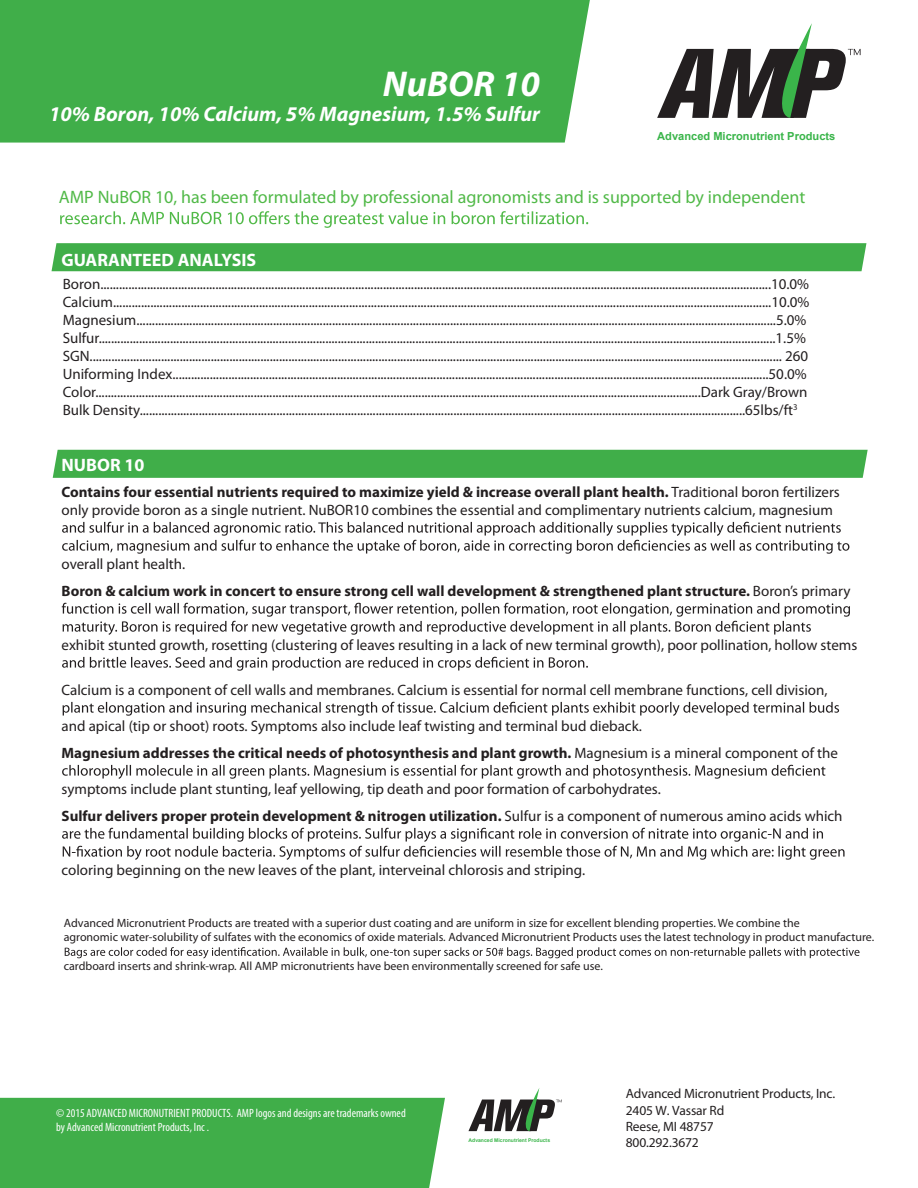
<style>
.page{position:relative;width:918px;height:1188px;background:#fff}
.page>*{position:absolute;margin:0;border:0;box-sizing:border-box;transform-origin:0 0}
.t1{font:italic 700 36px "Myriad Pro";color:#fff}
.t2{font:italic 700 21px "Myriad Pro";color:#fff}
.t3{font:18px "Myriad Pro";color:#51b948}
.t4{font:700 18px "Myriad Pro";color:#fff}
.t5{font:15px/18px "Myriad Pro";color:#231f20}
.t6{font:700 15px/27px "Myriad Pro";color:#231f20}
.t7{font:13.5px/16.2px "Myriad Pro";letter-spacing:-.01em;color:#231f20}
.t8{font:12px/14.4px "Myriad Pro";color:#231f20}
.t9{font:condensed 12px/14.4px "Myriad Pro";color:#fff}
.t10{font:300 12px/14.4px "Myriad Pro";color:#fff}
.t11{font:700 11.1px "Arial";color:#3ab54a}
.t12{font:700 5.1px "Arial";color:#3ab54a}
.s1{font-weight:700}
.s2{font-weight:400}
</style>
<div class="page">
<div style="left:0;top:0;width:590px;height:143px;background:#40ae49"></div>
<svg style="left:657px;top:23px;width:204px;height:95px"></svg>
<svg style="left:60px;top:211px;width:528px;height:17px"></svg>
<div style="left:52px;top:243px;width:814px;height:28px;background:#40ae49"></div>
<svg style="left:65px;top:947px;width:795px;height:11px"></svg>
<div style="left:53px;top:450px;width:815px;height:28px;background:#40ae49"></div>
<svg style="left:62px;top:522px;width:787px;height:32px"></svg>
<svg style="left:62px;top:603px;width:788px;height:32px"></svg>
<svg style="left:62px;top:657px;width:526px;height:14px"></svg>
<svg style="left:63px;top:702px;width:776px;height:14px"></svg>
<svg style="left:62px;top:765px;width:763px;height:14px"></svg>
<svg style="left:62px;top:828px;width:783px;height:32px"></svg>
<div style="left:0;top:1098px;width:445px;height:90px;background:#40ae49"></div>
<svg style="left:468px;top:1088px;width:94px;height:43px"></svg>
<h1 class="t1" style="left:383px;top:61px;width:159px">NuBOR 10</h1>
<h2 class="t2" style="left:49px;top:101px;width:492px">10% Boron, 10% Calcium, 5% Magnesium, 1.5% Sulfur</h2>
<p class="t11" style="left:657px;top:129px;width:180px">Advanced Micronutrient Products</p>
<p class="t3" style="left:59px;top:185px;width:748px">AMP NuBOR 10, has been formulated by professional agronomists and is supported by independent</p>
<p class="t4" style="left:62px;top:248px;width:196px">GUARANTEED ANALYSIS</p>
<p class="t5" style="left:63px;top:275px;width:748px">Boron........................................................................................................................................................................................................................10.0% Calcium....................................................................................................................................................................................................................10.0% Magnesium..............................................................................................................................................................................................................5.0% Sulfur..........................................................................................................................................................................................................................1.5% SGN............................................................................................................................................................................................................................... 260<br>Uniforming Index................................................................................................................................................................................................50.0% Color...................................................................................................................................................................................................Dark Gray/Brown Bulk Density...................................................................................................................................................................................................65lbs/ft<sup>3</sup></p>
<p class="t4" style="left:62px;top:453px;width:84px">NUBOR 10</p>
<p class="t5" style="left:62px;top:482px;width:780px"><span class="s1">Contains four essential nutrients required to maximize yield &amp; increase overall plant health.</span> Traditional boron fertilizers only provide boron as a single nutrient. NuBOR10 combines the essential and complimentary nutrients calcium, magnesium</p>
<p class="t6" style="left:62px;top:550px;width:790px"><span class="s2">overall plant health.<br></span>Boron &amp; calcium work in concert to ensure strong cell wall development &amp; strengthened plant structure. <span class="s2">Boron’s primary</span></p>
<p class="t5" style="left:62px;top:635px;width:797px">exhibit stunted growth, rosetting (clustering of leaves resulting in a lack of new terminal growth), poor pollination, hollow stems</p>
<p class="t5" style="left:62px;top:680px;width:768px">Calcium is a component of cell walls and membranes. Calcium is essential for normal cell membrane functions, cell division,</p>
<p class="t5" style="left:62px;top:712px;width:778px;line-height:27px">and apical (tip or shoot) roots. Symptoms also include leaf twisting and terminal bud dieback.<br><span class="s1">Magnesium addresses the critical needs of photosynthesis and plant growth.</span> Magnesium is a mineral component of the</p>
<p class="t5" style="left:62px;top:775px;width:783px;line-height:27px">symptoms include plant stunting, leaf yellowing, tip death and poor formation of carbohydrates.<br><span class="s1">Sulfur delivers proper protein development &amp; nitrogen utilization.</span> Sulfur is a component of numerous amino acids which</p>
<p class="t5" style="left:62px;top:860px;width:525px">coloring beginning on the new leaves of the plant, interveinal chlorosis and striping.</p>
<p class="t8" style="left:64px;top:916px;width:812px">Advanced Micronutrient Products are treated with a superior dust coating and are uniform in size for excellent blending properties. We combine the<br>agronomic water-solubility of sulfates with the economics of oxide materials. Advanced Micronutrient Products uses the latest technology in product manufacture.</p>
<p class="t8" style="left:64px;top:959px;width:541px">cardboard inserts and shrink-wrap. All AMP micronutrients have been environmentally screened for safe use.</p>
<p class="t10" style="left:56px;top:1106px;width:345px">trademarks owned by Agrium Inc. AMP, Magnesium 36 and DESIGNS are trademarks owned by Agrium Advanced Technologies.</p>
<p class="t9" style="left:56px;top:1106px;width:351px">© 2015 ADVANCED MICRONUTRIENT PRODUCTS. AMP logos and designs are trademarks owned by Advanced Micronutrient Products, Inc .</p>
<p class="t12" style="left:469px;top:1136px;width:83px">Advanced Micronutrient Products</p>
<p class="t7" style="left:626px;top:1086px;width:211px">Advanced Micronutrient Products, Inc.<br>2405 W. Vassar Rd<br>Reese, MI 48757<br>800.292.3672</p>
</div>
